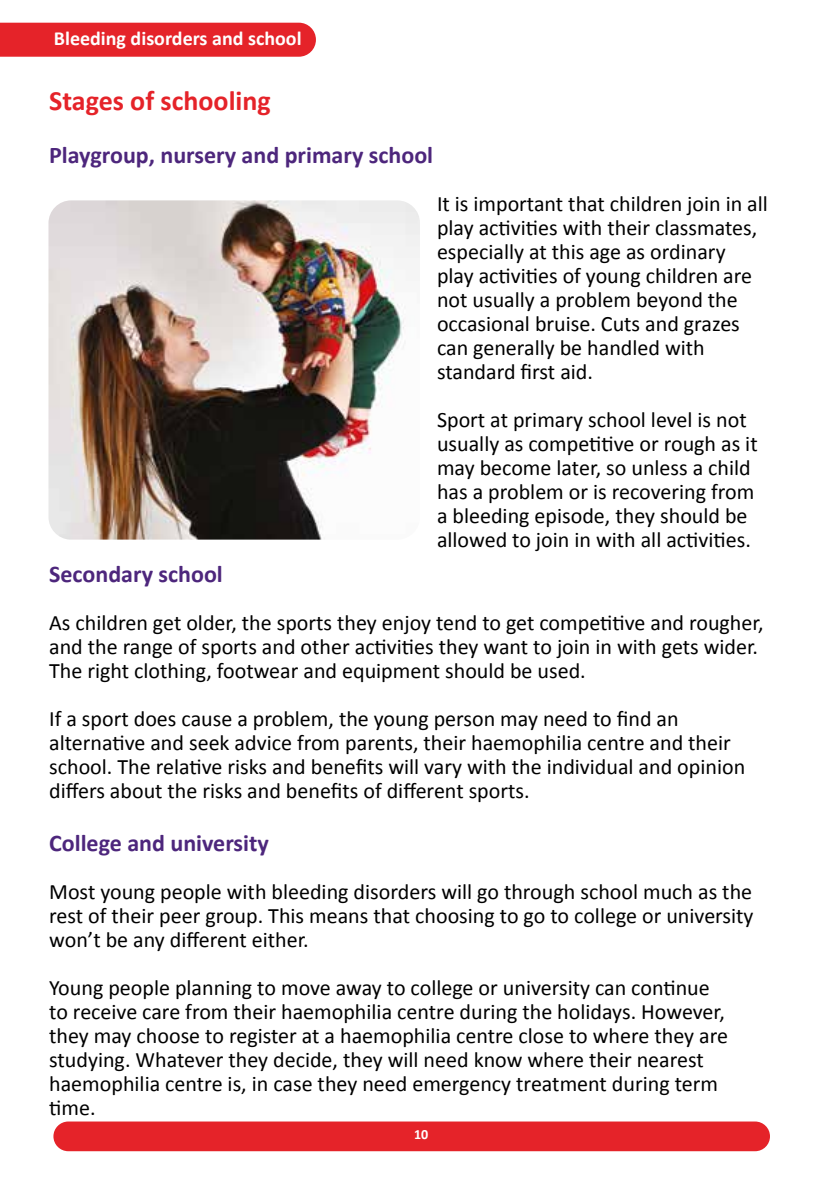
<style>
.page{position:relative;width:840px;height:1191px;background:#fff}
.page>*{position:absolute;margin:0;border:0;box-sizing:border-box;transform-origin:0 0}
.t1{font:700 28px "Calibri";color:#e52329}
.t2{font:700 24px "Calibri";color:#4d267c}
.t3{font:22px/24px "Calibri";color:#000}
.t4{font:700 20px "Calibri";color:#fff}
.t5{font:700 14px "Calibri";color:#fff}
</style>
<div class="page">
<div style="left:0;top:23px;width:316px;height:34px;background:#e52329"></div>
<div style="left:53px;top:1121px;width:716px;height:30px;background:#e52329;border-radius:15px"></div>
<img style="left:48px;top:200px;width:372px;height:339px">
<p class="t4" style="left:54px;top:24px;width:249px">Bleeding disorders and school</p>
<p class="t1" style="left:49px;top:81px;width:223px">Stages of schooling</p>
<p class="t2" style="left:49px;top:138px;width:385px">Playgroup, nursery and primary school</p>
<p class="t3" style="left:437px;top:191px;width:332px">It is important that children join in all play activities with their classmates, especially at this age as ordinary play activities of young children are not usually a problem beyond the occasional bruise. Cuts and grazes can generally be handled with standard first aid.</p>
<p class="t3" style="left:437px;top:407px;width:322px">Sport at primary school level is not usually as competitive or rough as it may become later, so unless a child has a problem or is recovering from a bleeding episode, they should be allowed to join in with all activities.</p>
<p class="t2" style="left:49px;top:557px;width:175px">Secondary school</p>
<p class="t3" style="left:49px;top:610px;width:715px">As children get older, the sports they enjoy tend to get competitive and rougher, and the range of sports and other activities they want to join in with gets wider.<br>The right clothing, footwear and equipment should be used.</p>
<p class="t3" style="left:49px;top:706px;width:697px">If a sport does cause a problem, the young person may need to find an alternative and seek advice from parents, their haemophilia centre and their school. The relative risks and benefits will vary with the individual and opinion differs about the risks and benefits of different sports.</p>
<p class="t2" style="left:49px;top:826px;width:221px">College and university</p>
<p class="t3" style="left:49px;top:878px;width:705px;text-align:justify">Most young people with bleeding disorders will go through school much as the rest of their peer group. This means that choosing to go to college or university won’t be any different either.</p>
<p class="t3" style="left:49px;top:974px;width:680px">Young people planning to move away to college or university can continue to receive care from their haemophilia centre during the holidays. However, they may choose to register at a haemophilia centre close to where they are studying. Whatever they decide, they will need know where their nearest haemophilia centre is, in case they need emergency treatment during term time.</p>
<p class="t5" style="left:414px;top:1124px;width:16px">10</p>
</div>
